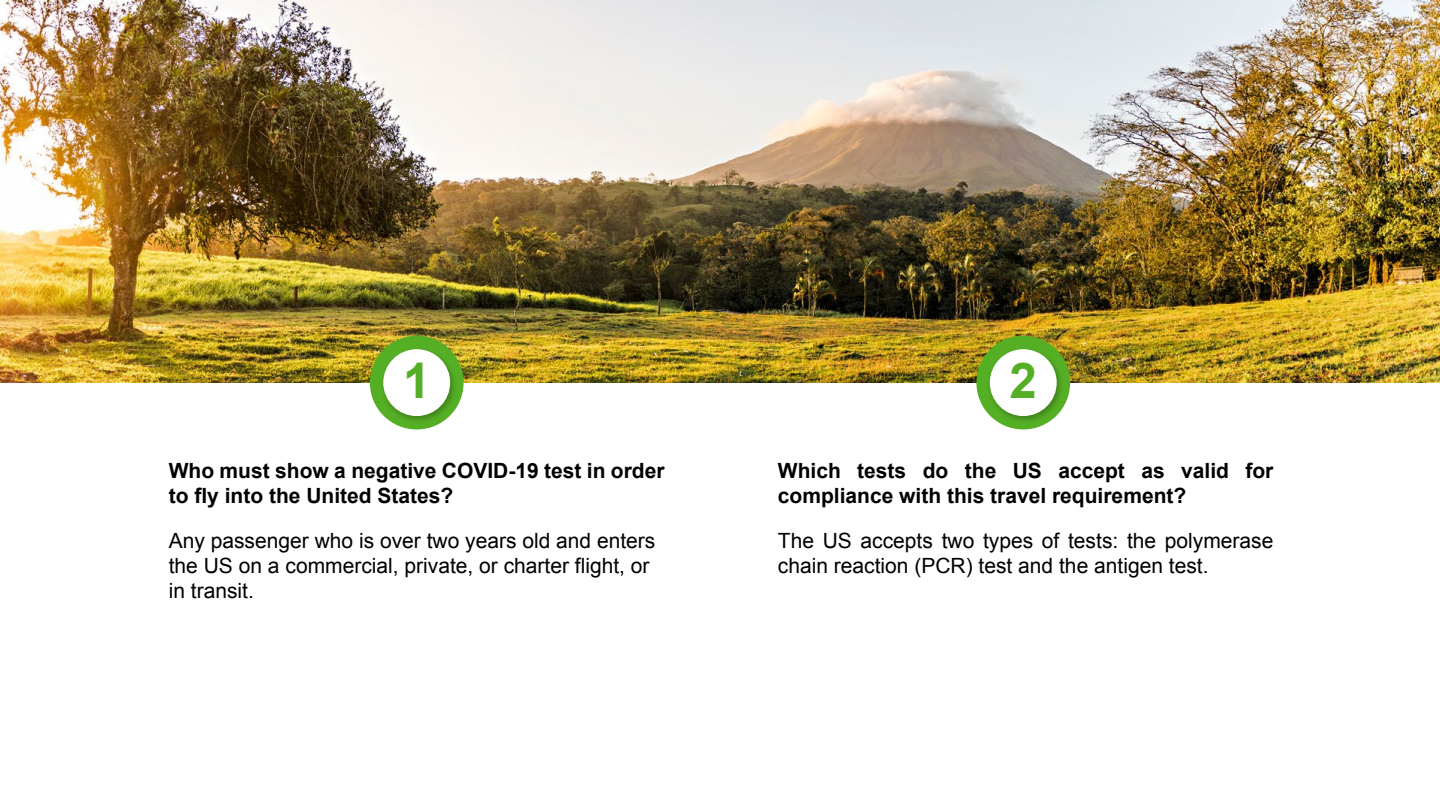
<style>
.page{position:relative;width:1440px;height:810px;background:#fff}
.page>*{position:absolute;margin:0;border:0;box-sizing:border-box;transform-origin:0 0}
.t1{font:700 49.28px "Arial";color:#55af25}
.t2{font:21px/25.2px "Arial";color:#000}
.t3{font:700 21px/25.2px "Arial";color:#000}
</style>
<div class="page">
<img style="left:0;top:0;width:1440px;height:383px">
<div style="left:370px;top:336px;width:94px;height:93px;background:#55af25;border-radius:50%"></div>
<img style="left:379px;top:345px;width:81px;height:81px">
<div style="left:383px;top:349px;width:67px;height:67px;background:#fff;border-radius:50%"></div>
<div style="left:976px;top:336px;width:94px;height:93px;background:#55af25;border-radius:50%"></div>
<img style="left:985px;top:345px;width:81px;height:81px">
<div style="left:990px;top:349px;width:67px;height:67px;background:#fff;border-radius:50%"></div>
<h1 class="t1" style="left:403px;top:349px;width:29px">1</h1>
<p class="t3" style="left:169px;top:459px;width:497px">Who must show a negative COVID-19 test in order to fly into the United States?</p>
<p class="t2" style="left:169px;top:528px;width:488px">Any passenger who is over two years old and enters the US on a commercial, private, or charter flight, or in transit.</p>
<h1 class="t1" style="left:1010px;top:349px;width:29px">2</h1>
<p class="t3" style="left:778px;top:459px;width:497px">Which tests do the US accept as valid for compliance with this travel requirement?</p>
<p class="t2" style="left:778px;top:528px;width:497px">The US accepts two types of tests: the polymerase chain reaction (PCR) test and the antigen test.</p>
</div>
